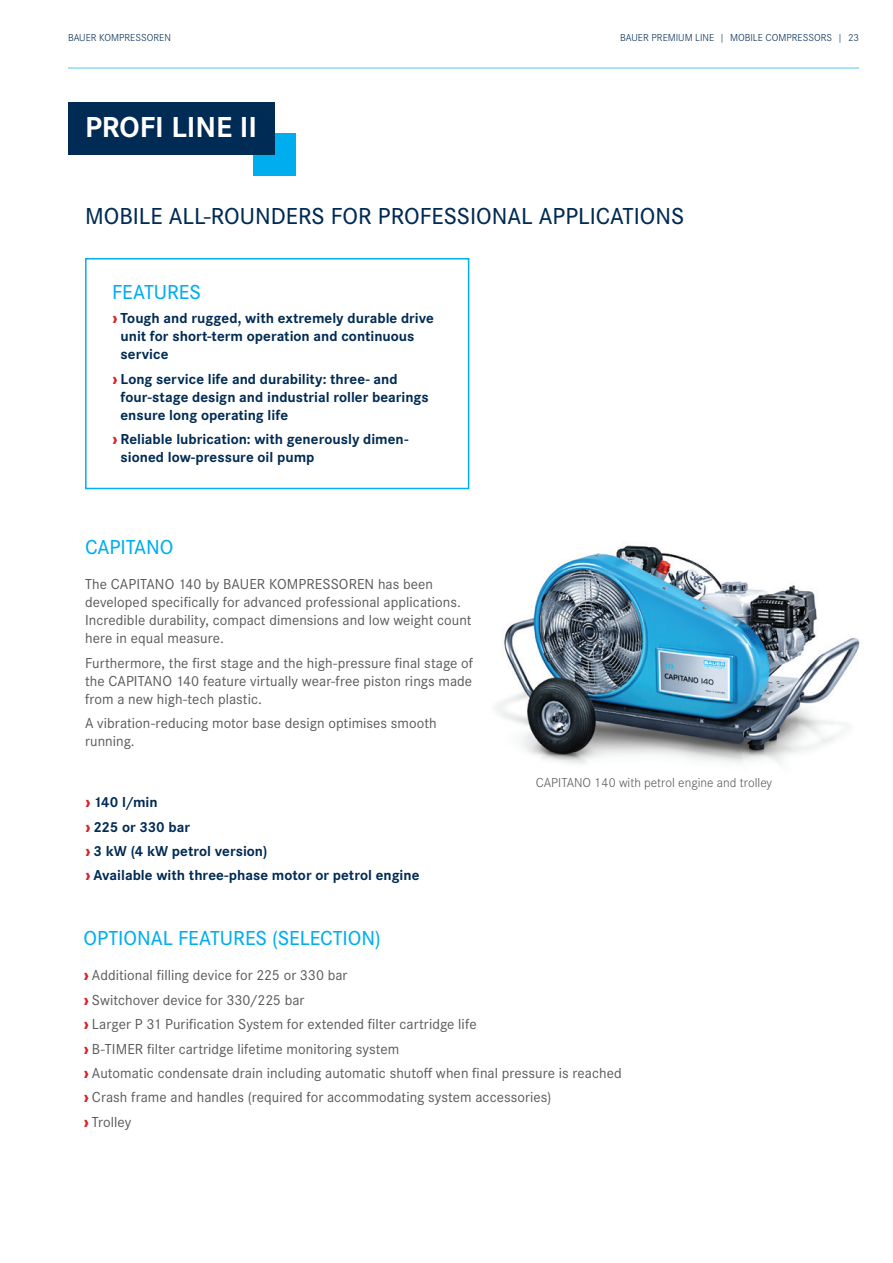
<style>
.page{position:relative;width:893px;height:1263px;background:#fff}
.page>*{position:absolute;margin:0;border:0;box-sizing:border-box;transform-origin:0 0}
.t1{font:700 30px "Corporate S";color:#fff}
.t2{font:500 24px "Corporate S";color:#002b54}
.t3{font:500 21px "Corporate S";letter-spacing:-.005em;color:#00aeef}
.t4{font:15px/24.3px "Corporate S";letter-spacing:.005em;color:#57585a}
.t5{font:700 15px/18px "Corporate S";color:#002b54}
.t6{font:300 13.5px "Corporate S";color:#57585a}
.t7{font:300 10.5px "Corporate S";color:#002b54}
.s1{font-weight:800;color:#da2128}
</style>
<div class="page">
<hr style="left:68px;top:67px;width:791px;height:2px;background:#8dd7f7">
<div style="left:253px;top:133px;width:42px;height:42px;background:#00aeef"></div>
<div style="left:68px;top:102px;width:206px;height:52px;background:#002b54"></div>
<img style="left:494px;top:544px;width:366px;height:220px">
<svg style="left:85px;top:258px;width:385px;height:232px"></svg>
<p class="t7" style="left:68px;top:30px;width:104px">BAUER KOMPRESSOREN</p>
<p class="t7" style="left:620px;top:30px;width:240px">BAUER PREMIUM LINE | MOBILE COMPRESSORS | 23</p>
<h1 class="t1" style="left:85px;top:103px;width:174px">PROFI LINE II</h1>
<h2 class="t2" style="left:85px;top:198px;width:601px">MOBILE ALL-ROUNDERS FOR PROFESSIONAL APPLICATIONS</h2>
<h3 class="t3" style="left:112px;top:276px;width:90px">FEATURES</h3>
<p class="t5" style="left:121px;top:308px;width:315px;text-indent:-9px"><span class="s1">›</span> Tough and rugged, with extremely durable drive unit for short-term operation and continuous service</p>
<p class="t5" style="left:121px;top:369px;width:310px;text-indent:-9px"><span class="s1">›</span> Long service life and durability: three- and four-stage design and industrial roller bearings ensure long operating life</p>
<p class="t5" style="left:121px;top:429px;width:289px;text-indent:-9px"><span class="s1">›</span> Reliable lubrication: with generously dimen&shy;sioned low-pressure oil pump</p>
<h3 class="t3" style="left:85px;top:531px;width:90px">CAPITANO</h3>
<p class="t4" style="left:85px;top:574px;width:388px;line-height:18px">The CAPITANO 140 by BAUER KOMPRESSOREN has been developed specifically for advanced professional applications.<br>Incredible durability, compact dimensions and low weight count here in equal measure.</p>
<p class="t4" style="left:85px;top:653px;width:390px;line-height:18px;text-align:justify">Furthermore, the first stage and the high-pressure final stage of the CAPITANO 140 feature virtually wear-free piston rings made from a new high-tech plastic.</p>
<p class="t4" style="left:85px;top:713px;width:353px;line-height:18px">A vibration-reducing motor base design optimises smooth running.</p>
<p class="t5" style="left:85px;top:789px;width:336px;line-height:24.3px"><span class="s1">›</span> 140 l/min<br><span class="s1">›</span> 225 or 330 bar<br><span class="s1">›</span> 3 kW (4 kW petrol version)<br><span class="s1">›</span> Available with three-phase motor or petrol engine</p>
<p class="t6" style="left:536px;top:773px;width:238px">CAPITANO 140 with petrol engine and trolley</p>
<h3 class="t3" style="left:83px;top:922px;width:299px">OPTIONAL FEATURES (SELECTION)</h3>
<p class="t4" style="left:83px;top:962px;width:540px"><span class="s1">›</span> Additional filling device for 225 or 330 bar<br><span class="s1">›</span> Switchover device for 330/225 bar<br><span class="s1">›</span> Larger P 31 Purification System for extended filter cartridge life<br><span class="s1">›</span> B-TIMER filter cartridge lifetime monitoring system<br><span class="s1">›</span> Automatic condensate drain including automatic shutoff when final pressure is reached <span class="s1">›</span> Crash frame and handles (required for accommodating system accessories)<br><span class="s1">›</span> Trolley</p>
</div>
